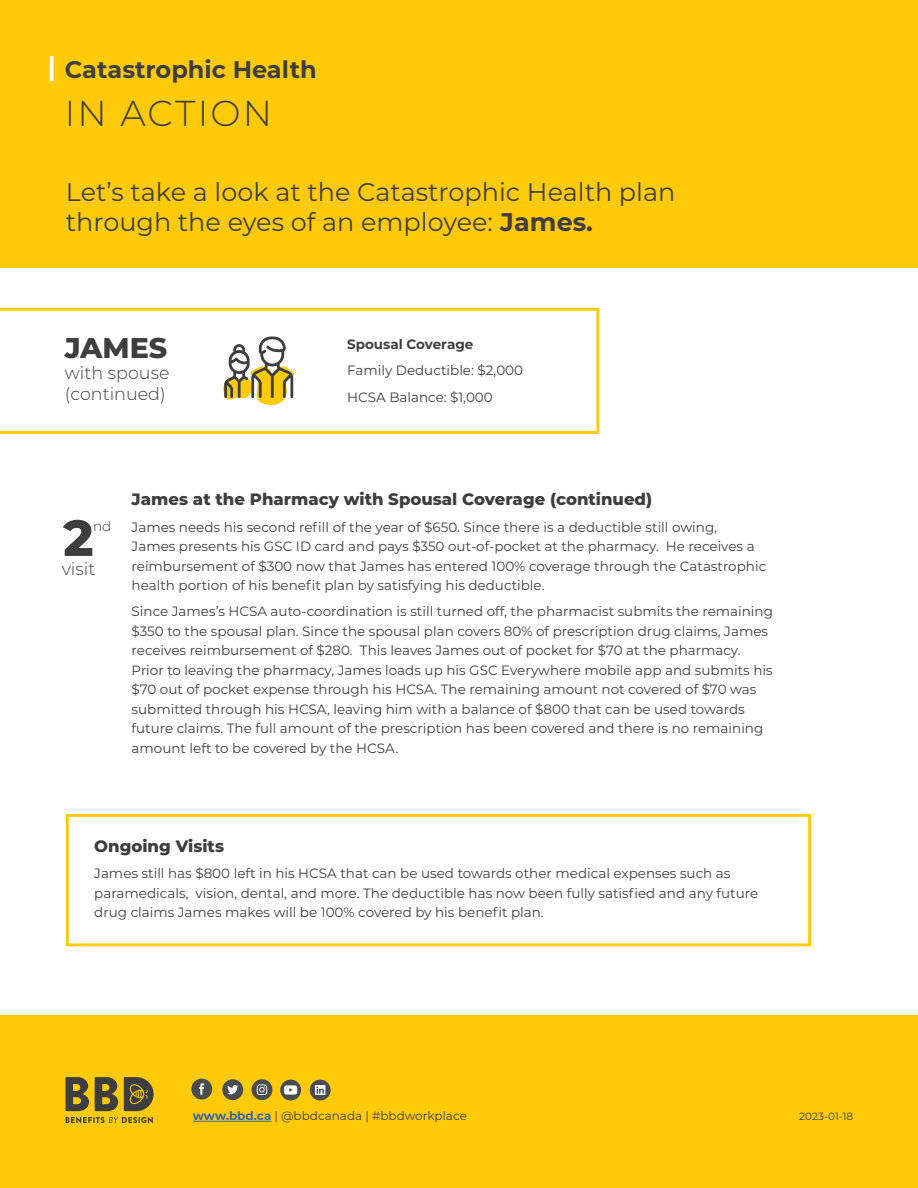
<style>
.page{position:relative;width:918px;height:1188px;background:#fff}
.page>*{position:absolute;margin:0;border:0;box-sizing:border-box;transform-origin:0 0}
.t1{font:800 50.7px "Montserrat";color:#3e3e3f}
.Page_Subtitle{font:300 36px "Montserrat";letter-spacing:.06em;color:#3e3e3f}
.t2{font:800 28.5px "Montserrat";color:#3e3e3f}
.t3{font:25.5px/30px "Montserrat";color:#3e3e3f}
.t4{font:700 24px "Montserrat";color:#3e3e3f}
.t5{font:300 17.55px "Montserrat";color:#3e3e3f}
.Subtitle{font:800 16.5px "Montserrat";color:#3e3e3f}
.Paragraph{font:13.5px/19.5px "Montserrat";color:#3e3e3f}
.Paragraph-2{font:700 13.5px "Montserrat";color:#3e3e3f}
.t6{font:300 13.5px "Montserrat";color:#3e3e3f}
.t7{font:12px "Montserrat";color:#3e3e3f}
.Paragraph-3{font:10.5px "Montserrat";color:#3e3e3f}
.s1{font-weight:700}
.s2{font-weight:700;color:#3667a4}
</style>
<div class="page">
<div style="left:0;top:0;width:918px;height:268px;background:#feca0a"></div>
<svg style="left:50px;top:56px;width:4px;height:25px"></svg>
<svg style="left:0;top:308px;width:599px;height:126px"></svg>
<svg style="left:222px;top:337px;width:72px;height:71px"></svg>
<div style="left:66px;top:814px;width:745px;height:132px;border:3px solid #feca0a"></div>
<div style="left:0;top:1015px;width:918px;height:173px;background:#feca0a"></div>
<hr style="left:193px;top:1121px;width:78px;height:1px;background:#3667a4">
<div style="left:191px;top:1079px;width:21px;height:21px;background:#4b4c4d;border-radius:50%"></div>
<svg style="left:199px;top:1083px;width:5px;height:12px"></svg>
<div style="left:222px;top:1079px;width:21px;height:21px;background:#4b4c4d;border-radius:50%"></div>
<svg style="left:227px;top:1085px;width:11px;height:9px"></svg>
<div style="left:280px;top:1080px;width:21px;height:20px;background:#4b4c4d;border-radius:50%"></div>
<svg style="left:284px;top:1085px;width:13px;height:10px"></svg>
<div style="left:310px;top:1080px;width:21px;height:20px;background:#4b4c4d;border-radius:50%"></div>
<svg style="left:315px;top:1085px;width:10px;height:10px"></svg>
<div style="left:252px;top:1079px;width:20px;height:21px;background:#4b4c4d;border-radius:50%"></div>
<svg style="left:257px;top:1084px;width:10px;height:11px"></svg>
<svg style="left:65px;top:1117px;width:88px;height:6px"></svg>
<svg style="left:65px;top:1077px;width:24px;height:34px"></svg>
<svg style="left:95px;top:1077px;width:23px;height:34px"></svg>
<svg style="left:124px;top:1077px;width:30px;height:34px"></svg>
<p class="t4" style="left:65px;top:52px;width:254px">Catastrophic Health</p>
<p class="Page_Subtitle" style="left:65px;top:88px;width:209px">IN ACTION</p>
<p class="t3" style="left:66px;top:176px;width:611px">Let’s take a look at the Catastrophic Health plan through the eyes of an employee: <span class="s1">James.</span></p>
<p class="t2" style="left:65px;top:327px;width:104px">JAMES</p>
<p class="t5" style="left:65px;top:361px;width:106px">with spouse</p>
<p class="t5" style="left:65px;top:382px;width:103px">(continued)</p>
<p class="Paragraph-2" style="left:347px;top:335px;width:128px">Spousal Coverage</p>
<p class="Paragraph" style="left:347px;top:360px;width:177px">Family Deductible: $2,000</p>
<p class="Paragraph" style="left:347px;top:387px;width:147px">HCSA Balance: $1,000</p>
<p class="t1" style="left:63px;top:501px;width:32px">2</p>
<p class="t5" style="left:62px;top:557px;width:35px">visit</p>
<p class="t6" style="left:93px;top:517px;width:20px">nd</p>
<p class="Subtitle" style="left:132px;top:487px;width:522px">James at the Pharmacy with Spousal Coverage (continued)</p>
<p class="Paragraph" style="left:132px;top:516px;width:636px">James needs his second refill of the year of $650. Since there is a deductible still owing,<br>James presents his GSC ID card and pays $350 out-of-pocket at the pharmacy. He receives a reimbursement of $300 now that James has entered 100% coverage through the Catastrophic health portion of his benefit plan by satisfying his deductible.</p>
<p class="Paragraph" style="left:132px;top:601px;width:643px">Since James’s HCSA auto-coordination is still turned off, the pharmacist submits the remaining $350 to the spousal plan. Since the spousal plan covers 80% of prescription drug claims, James receives reimbursement of $280. This leaves James out of pocket for $70 at the pharmacy.<br>Prior to leaving the pharmacy, James loads up his GSC Everywhere mobile app and submits his $70 out of pocket expense through his HCSA. The remaining amount not covered of $70 was submitted through his HCSA, leaving him with a balance of $800 that can be used towards future claims. The full amount of the prescription has been covered and there is no remaining amount left to be covered by the HCSA.</p>
<p class="Subtitle" style="left:94px;top:834px;width:131px">Ongoing Visits</p>
<p class="Paragraph" style="left:94px;top:863px;width:665px">James still has $800 left in his HCSA that can be used towards other medical expenses such as paramedicals, vision, dental, and more. The deductible has now been fully satisfied and any future drug claims James makes will be 100% covered by his benefit plan.</p>
<p class="t7" style="left:193px;top:1108px;width:276px"><span class="s2">www.bbd.ca</span> | @bbdcanada | #bbdworkplace</p>
<p class="Paragraph-3" style="left:799px;top:1109px;width:55px">2023-01-18</p>
</div>
